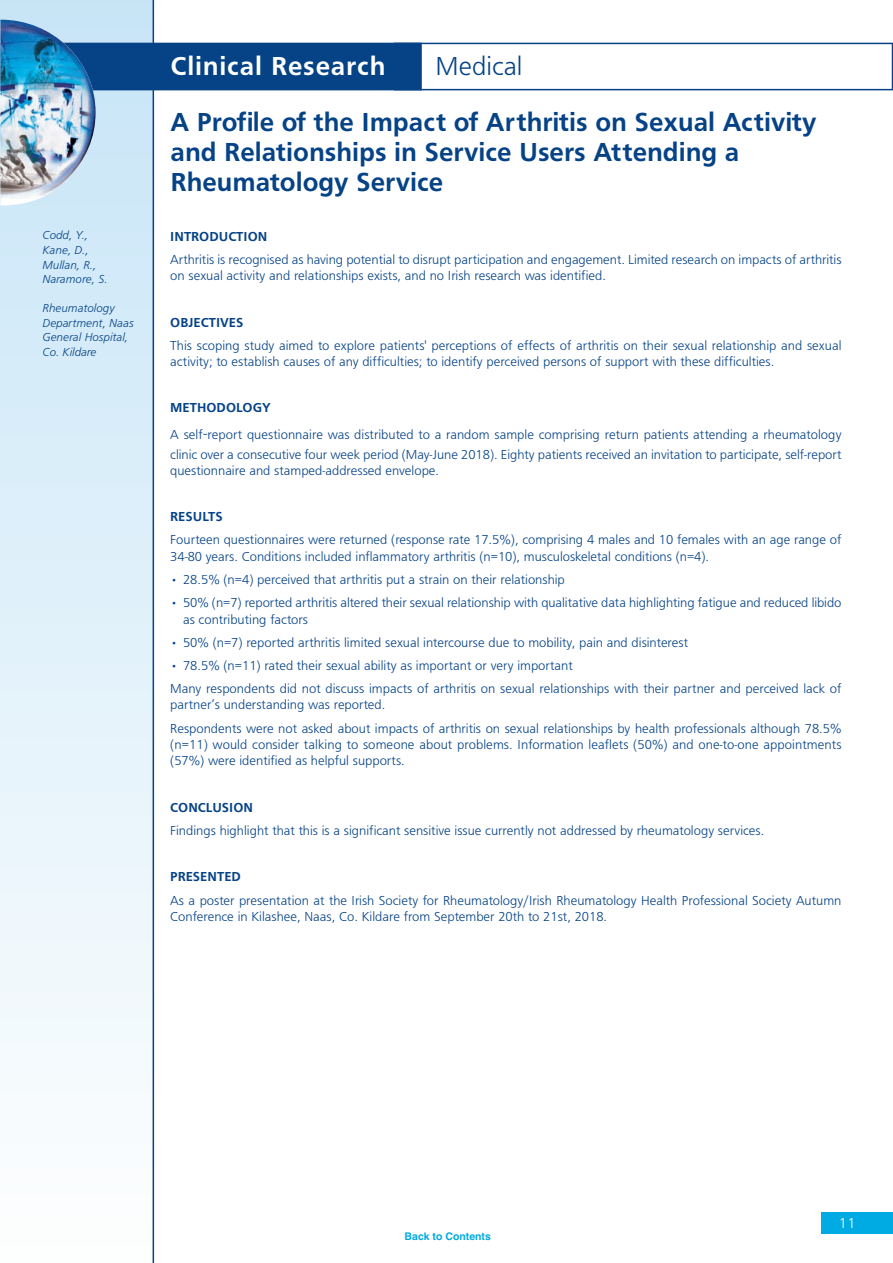
<style>
.page{position:relative;width:893px;height:1263px;background:#fff}
.page>*{position:absolute;margin:0;border:0;box-sizing:border-box;transform-origin:0 0}
.t1{font:27px/30px "Frugal Sans Bold DTC";color:#054286}
.t2{font:27px "Frugal Sans Bold DTC";letter-spacing:.03em;color:#fff}
.t3{font:27px "Frugal Sans Light DTC";color:#054286}
.t4{font:15px "Frugal Sans Light DTC";color:#fff}
.t5{font:13.5px/16.4px "Frugal Sans Light DTC";color:#054286}
.t6{font:13.5px "Frugal Sans Bold DTC";color:#054286}
.t7{font:12px/14.5px "Frugal Sans Light Italic DTC";color:#054286}
.t8{font:700 10.5px "Helvetica";color:#00aae2}
.s1{font-family:"Noteworthy";font-weight:300}
</style>
<div class="page">
<div style="left:0;top:0;width:153px;height:1263px;background:linear-gradient(to bottom,#c5e4f6,#fefefe)"></div>
<div style="left:35px;top:44px;width:385px;height:45px;background:#054286"></div>
<div style="left:34px;top:43px;width:388px;height:47px;border:2px solid #054286"></div>
<div style="left:822px;top:1212px;width:71px;height:21px;background:#00aae2"></div>
<div style="left:394px;top:43px;width:499px;height:47px;border:2px solid #054286"></div>
<hr style="left:153px;top:0;width:1px;height:1263px;background:#054286">
<img style="left:0;top:20px;width:96px;height:185px">
<p class="t7" style="left:43px;top:228px;width:66px">Codd, Y.,<br>Kane, D.,<br>Mullan, R.,<br>Naramore, S.</p>
<p class="t7" style="left:43px;top:301px;width:93px">Rheumatology<br>Department, Naas<br>General Hospital,<br>Co. Kildare</p>
<h1 class="t2" style="left:171px;top:50px;width:216px">Clinical Research</h1>
<h1 class="t3" style="left:436px;top:50px;width:88px">Medical</h1>
<h1 class="t1" style="left:171px;top:107px;width:648px">A Profile of the Impact of Arthritis on Sexual Activity and Relationships in Service Users Attending a<br>Rheumatology Service</h1>
<p class="t6" style="left:170px;top:228px;width:99px">INTRODUCTION</p>
<p class="t5" style="left:170px;top:251px;width:673px">Arthritis is recognised as having potential to disrupt participation and engagement. Limited research on impacts of arthritis on sexual activity and relationships exists, and no Irish research was identified.</p>
<p class="t6" style="left:170px;top:314px;width:75px">OBJECTIVES</p>
<p class="t5" style="left:170px;top:337px;width:673px">This scoping study aimed to explore patients' perceptions of effects of arthritis on their sexual relationship and sexual activity; to establish causes of any difficulties; to identify perceived persons of support with these difficulties.</p>
<p class="t6" style="left:170px;top:400px;width:102px">METHODOLOGY</p>
<p class="t5" style="left:170px;top:425px;width:673px;line-height:19.2px">A self<span class="s1">‐</span>report questionnaire was distributed to a random sample comprising return patients attending a rheumatology clinic over a consecutive four week period (May-June 2018). Eighty patients received an invitation to participate, self-report</p>
<p class="t5" style="left:170px;top:462px;width:270px">questionnaire and stamped-addressed envelope.</p>
<p class="t6" style="left:170px;top:509px;width:54px">RESULTS</p>
<p class="t5" style="left:170px;top:532px;width:673px">Fourteen questionnaires were returned (response rate 17.5%), comprising 4 males and 10 females with an age range of<br>34-80 years. Conditions included inflammatory arthritis (n=10), musculoskeletal conditions (n=4).</p>
<p class="t5" style="left:170px;top:571px;width:396px">• 28.5% (n=4) perceived that arthritis put a strain on their relationship</p>
<p class="t5" style="left:183px;top:594px;width:660px;text-indent:-13px">• 50% (n=7) reported arthritis altered their sexual relationship with qualitative data highlighting fatigue and reduced libido as contributing factors</p>
<p class="t5" style="left:170px;top:634px;width:519px">• 50% (n=7) reported arthritis limited sexual intercourse due to mobility, pain and disinterest</p>
<p class="t5" style="left:170px;top:654px;width:673px;line-height:23.2px">• 78.5% (n=11) rated their sexual ability as important or very important<br>Many respondents did not discuss impacts of arthritis on sexual relationships with their partner and perceived lack of</p>
<p class="t5" style="left:170px;top:693px;width:673px;line-height:23.2px">partner’s understanding was reported.<br>Respondents were not asked about impacts of arthritis on sexual relationships by health professionals although 78.5%</p>
<p class="t5" style="left:170px;top:736px;width:673px">(n=11) would consider talking to someone about problems. Information leaflets (50%) and one-to-one appointments (57%) were identified as helpful supports.</p>
<p class="t6" style="left:170px;top:799px;width:84px">CONCLUSION</p>
<p class="t5" style="left:170px;top:822px;width:596px">Findings highlight that this is a significant sensitive issue currently not addressed by rheumatology services.</p>
<p class="t6" style="left:170px;top:869px;width:72px">PRESENTED</p>
<p class="t5" style="left:170px;top:892px;width:673px">As a poster presentation at the Irish Society for Rheumatology/Irish Rheumatology Health Professional Society Autumn<br>Conference in Kilashee, Naas, Co. Kildare from September 20th to 21st, 2018.</p>
<p class="t8" style="left:405px;top:1230px;width:88px">Back to Contents</p>
<p class="t4" style="left:839px;top:1213px;width:18px">11</p>
</div>
